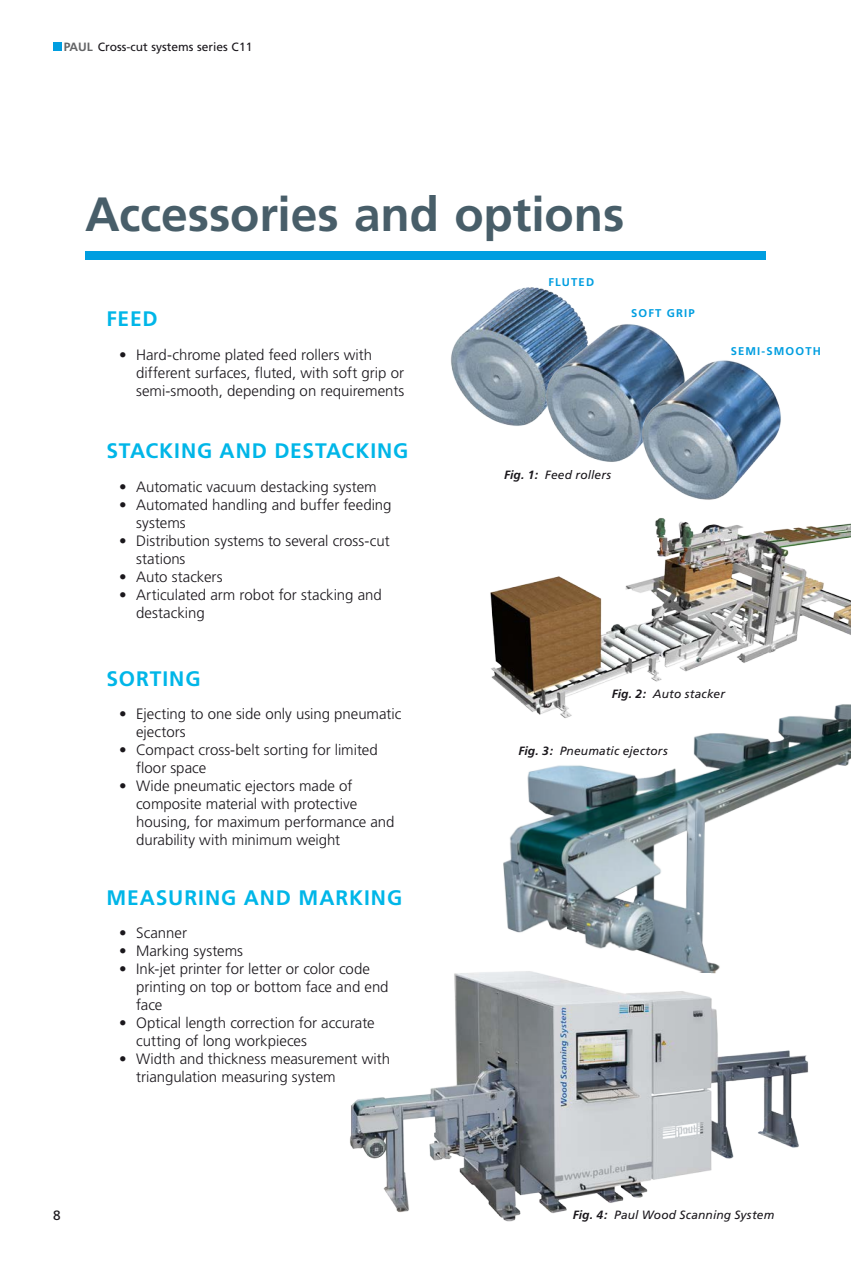
<style>
.page{position:relative;width:851px;height:1263px;background:#fff}
.page>*{position:absolute;margin:0;border:0;box-sizing:border-box;transform-origin:0 0}
.t1{font:700 48px "Frutiger";letter-spacing:-.005em;color:#485e69}
.t2{font:700 21px "Frutiger";letter-spacing:.04em;color:#00b6e8}
.t3{font:300 15px/18px "Frutiger";color:#1a171c}
.t4{font:13.5px "Frutiger";color:#1a171c}
.t5{font:italic 12px "Frutiger";letter-spacing:.015em;color:#1a171c}
.t6{font:12px "Frutiger";color:#1a171c}
.t7{font:700 11.25px "Frutiger LT Std";letter-spacing:.1em;color:#009ee0}
.s1{font-weight:700;color:#646567}
.s2{font-weight:700}
</style>
<div class="page">
<img style="left:350px;top:972px;width:459px;height:250px">
<img style="left:497px;top:727px;width:353px;height:248px">
<img style="left:490px;top:518px;width:360px;height:209px">
<img style="left:451px;top:287px;width:130px;height:139px">
<img style="left:543px;top:319px;width:135px;height:143px">
<img style="left:639px;top:356px;width:142px;height:144px">
<div style="left:53px;top:43px;width:9px;height:8px;background:#009ee0"></div>
<div style="left:85px;top:251px;width:680px;height:8px;background:#009ee0"></div>
<p class="t6" style="left:64px;top:40px;width:190px"><span class="s1">PAUL</span> Cross-cut systems series C11</p>
<h1 class="t1" style="left:85px;top:186px;width:540px">Accessories and options</h1>
<h2 class="t2" style="left:106px;top:307px;width:53px">FEED</h2>
<p class="t3" style="left:136px;top:346px;width:270px;text-indent:-17px">• Hard-chrome plated feed rollers with different surfaces, fluted, with soft grip or semi-smooth, depending on requirements</p>
<h2 class="t2" style="left:106px;top:438px;width:303px">STACKING AND DESTACKING</h2>
<p class="t3" style="left:119px;top:478px;width:259px">• Automatic vacuum destacking system</p>
<p class="t3" style="left:136px;top:496px;width:257px;text-indent:-17px">• Automated handling and buffer feeding systems</p>
<p class="t3" style="left:136px;top:532px;width:255px;text-indent:-17px">• Distribution systems to several cross-cut stations</p>
<p class="t3" style="left:119px;top:568px;width:105px">• Auto stackers</p>
<p class="t3" style="left:136px;top:586px;width:247px;text-indent:-17px">• Articulated arm robot for stacking and destacking</p>
<h2 class="t2" style="left:106px;top:666px;width:96px">SORTING</h2>
<p class="t3" style="left:136px;top:705px;width:267px;text-indent:-17px">• Ejecting to one side only using pneumatic ejectors</p>
<p class="t3" style="left:136px;top:741px;width:243px;text-indent:-17px">• Compact cross-belt sorting for limited floor space</p>
<p class="t3" style="left:136px;top:777px;width:260px;text-indent:-17px">• Wide pneumatic ejectors made of composite material with protective housing, for maximum performance and durability with minimum weight</p>
<h2 class="t2" style="left:106px;top:885px;width:297px">MEASURING AND MARKING</h2>
<p class="t3" style="left:119px;top:924px;width:69px">• Scanner</p>
<p class="t3" style="left:119px;top:942px;width:125px">• Marking systems</p>
<p class="t3" style="left:136px;top:960px;width:254px;text-indent:-17px">• Ink-jet printer for letter or color code printing on top or bottom face and end face</p>
<p class="t3" style="left:136px;top:1014px;width:240px;text-indent:-17px">• Optical length correction for accurate cutting of long workpieces</p>
<p class="t3" style="left:136px;top:1050px;width:255px;text-indent:-17px">• Width and thickness measurement with triangulation measuring system</p>
<p class="t4" style="left:53px;top:1208px;width:9px">8</p>
<p class="t7" style="left:548px;top:276px;width:47px">FLUTED</p>
<p class="t7" style="left:631px;top:306px;width:65px">SOFT GRIP</p>
<p class="t7" style="left:730px;top:345px;width:92px">SEMI-SMOOTH</p>
<p class="t5" style="left:504px;top:468px;width:109px"><span class="s2">Fig. 1:</span> Feed rollers</p>
<p class="t5" style="left:611px;top:687px;width:115px"><span class="s2">Fig. 2:</span> Auto stacker</p>
<p class="t5" style="left:518px;top:743px;width:151px"><span class="s2">Fig. 3:</span> Pneumatic ejectors</p>
<p class="t5" style="left:572px;top:1208px;width:203px"><span class="s2">Fig. 4:</span> Paul Wood Scanning System</p>
</div>
